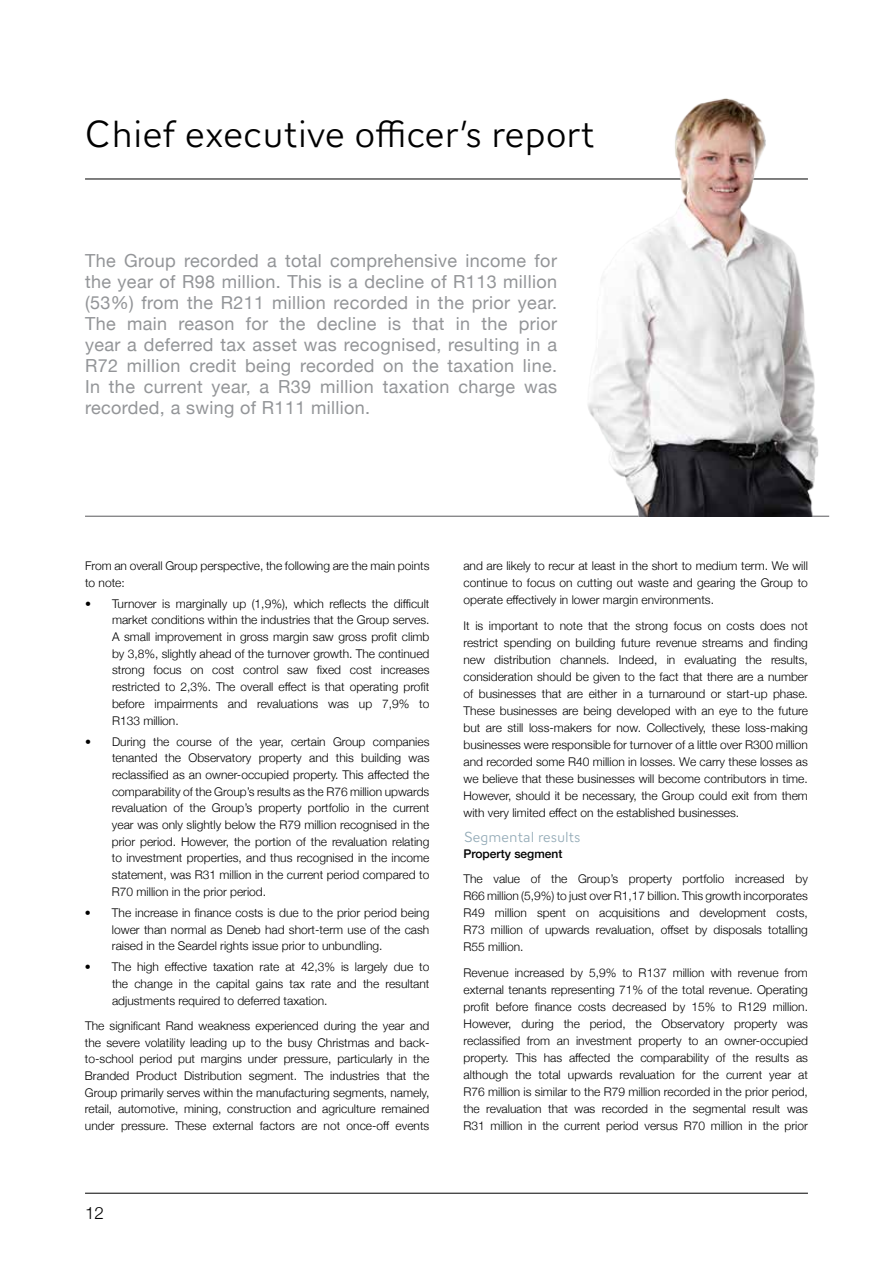
<style>
.page{position:relative;width:893px;height:1263px;background:#fff}
.page>*{position:absolute;margin:0;border:0;box-sizing:border-box;transform-origin:0 0}
.t1{font:300 39px "AW Conqueror Sans";color:#000}
.t2{font:18px/21px "Helvetica Neue";letter-spacing:.02em;color:#939598;text-align:justify}
.t3{font:300 16.95px "Helvetica Neue";color:#000}
.t4{font:300 15px "AW Conqueror Sans";color:#93aab7}
.t5{font:300 12px/16.6px "Helvetica Neue";color:#000;text-align:justify}
.t6{font:500 12px "Helvetica Neue";color:#000}
</style>
<div class="page">
<hr style="left:85px;top:1193px;width:723px;height:1px;background:#000">
<hr style="left:85px;top:179px;width:723px;height:1px;background:#000">
<hr style="left:85px;top:516px;width:744px;height:1px;background:#58595b">
<img style="left:575px;top:98px;width:254px;height:419px">
<h1 class="t1" style="left:85px;top:102px;width:511px">Chief executive officer’s report</h1>
<p class="t2" style="left:85px;top:251px;width:474px">The Group recorded a total comprehensive income for the year of R98 million. This is a decline of R113 million (53%) from the R211 million recorded in the prior year.<br>The main reason for the decline is that in the prior year a deferred tax asset was recognised, resulting in a R72 million credit being recorded on the taxation line.<br>In the current year, a R39 million taxation charge was recorded, a swing of R111 million.</p>
<p class="t5" style="left:85px;top:556px;width:346px">From an overall Group perspective, the following are the main points to note:</p>
<p class="t5" style="left:112px;top:594px;width:319px;text-indent:-27px">• Turnover is marginally up (1,9%), which reflects the difficult market conditions within the industries that the Group serves.<br>A small improvement in gross margin saw gross profit climb by 3,8%, slightly ahead of the turnover growth. The continued strong focus on cost control saw fixed cost increases restricted to 2,3%. The overall effect is that operating profit before impairments and revaluations was up 7,9% to R133 million.</p>
<p class="t5" style="left:112px;top:732px;width:319px;text-indent:-27px">• During the course of the year, certain Group companies tenanted the Observatory property and this building was reclassified as an owner-occupied property. This affected the comparability of the Group’s results as the R76 million upwards revaluation of the Group’s property portfolio in the current year was only slightly below the R79 million recognised in the prior period. However, the portion of the revaluation relating to investment properties, and thus recognised in the income statement, was R31 million in the current period compared to R70 million in the prior period.</p>
<p class="t5" style="left:112px;top:903px;width:319px;text-indent:-27px">• The increase in finance costs is due to the prior period being lower than normal as Deneb had short-term use of the cash raised in the Seardel rights issue prior to unbundling.</p>
<p class="t5" style="left:112px;top:958px;width:319px;text-indent:-27px">• The high effective taxation rate at 42,3% is largely due to the change in the capital gains tax rate and the resultant adjustments required to deferred taxation.</p>
<p class="t5" style="left:85px;top:1016px;width:346px">The significant Rand weakness experienced during the year and the severe volatility leading up to the busy Christmas and back&shy;to-school period put margins under pressure, particularly in the Branded Product Distribution segment. The industries that the Group primarily serves within the manufacturing segments, namely, retail, automotive, mining, construction and agriculture remained under pressure. These external factors are not once-off events</p>
<h3 class="t3" style="left:85px;top:1199px;width:20px">12</h3>
<p class="t5" style="left:463px;top:556px;width:346px">and are likely to recur at least in the short to medium term. We will continue to focus on cutting out waste and gearing the Group to operate effectively in lower margin environments.</p>
<p class="t5" style="left:463px;top:616px;width:346px">It is important to note that the strong focus on costs does not restrict spending on building future revenue streams and finding new distribution channels. Indeed, in evaluating the results, consideration should be given to the fact that there are a number of businesses that are either in a turnaround or start-up phase.<br>These businesses are being developed with an eye to the future but are still loss-makers for now. Collectively, these loss-making businesses were responsible for turnover of a little over R300 million and recorded some R40 million in losses. We carry these losses as we believe that these businesses will become contributors in time.<br>However, should it be necessary, the Group could exit from them with very limited effect on the established businesses.</p>
<p class="t4" style="left:463px;top:825px;width:119px">Segmental results</p>
<p class="t6" style="left:463px;top:844px;width:100px">Property segment</p>
<p class="t5" style="left:463px;top:869px;width:346px">The value of the Group’s property portfolio increased by R66 million (5,9%) to just over R1,17 billion. This growth incorporates R49 million spent on acquisitions and development costs, R73 million of upwards revaluation, offset by disposals totalling R55 million.</p>
<p class="t5" style="left:463px;top:963px;width:346px">Revenue increased by 5,9% to R137 million with revenue from external tenants representing 71% of the total revenue. Operating profit before finance costs decreased by 15% to R129 million.<br>However, during the period, the Observatory property was reclassified from an investment property to an owner-occupied property. This has affected the comparability of the results as although the total upwards revaluation for the current year at R76 million is similar to the R79 million recorded in the prior period, the revaluation that was recorded in the segmental result was R31 million in the current period versus R70 million in the prior</p>
</div>
